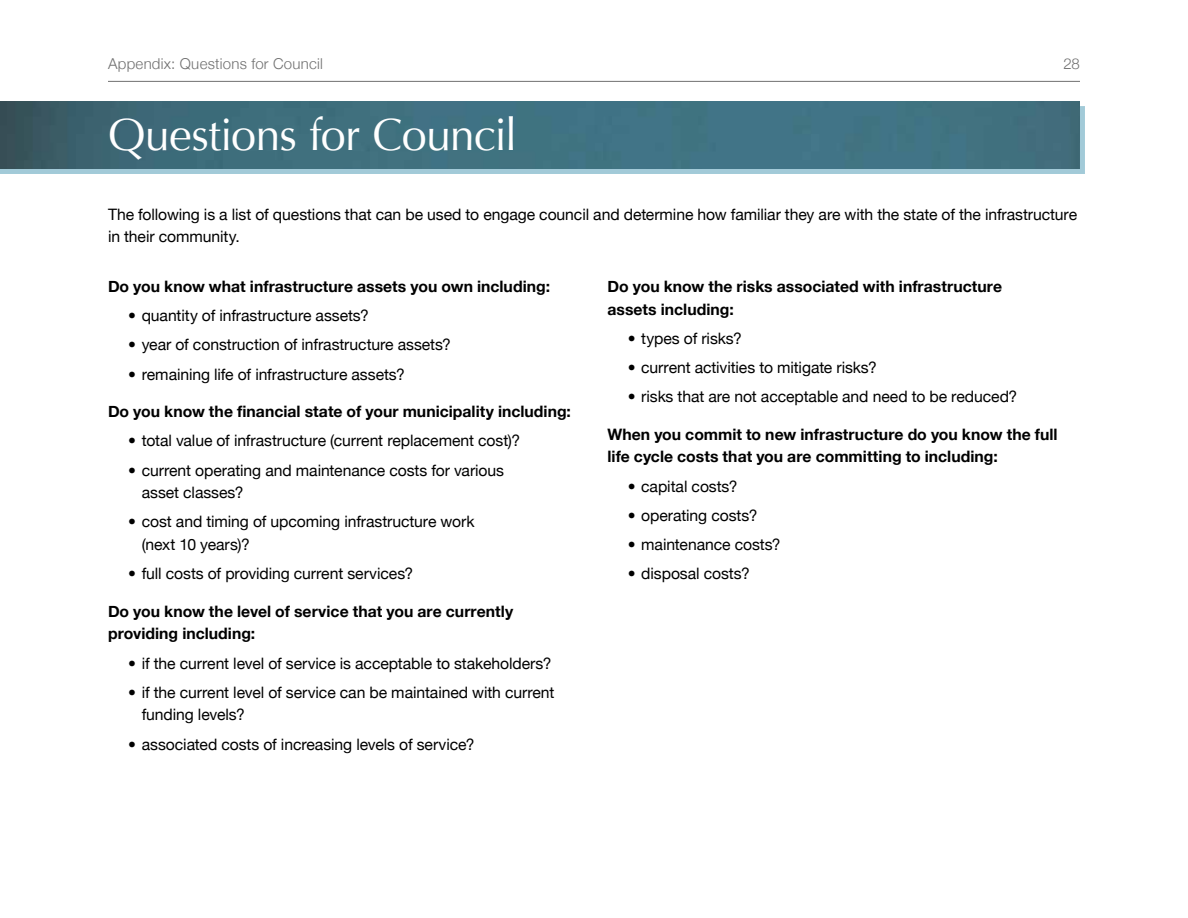
<style>
.page{position:relative;width:1188px;height:918px;background:#fff}
.page>*{position:absolute;margin:0;border:0;box-sizing:border-box;transform-origin:0 0}
.t1{font:45px "Optima";letter-spacing:-.02em;color:#fff}
.t2{font:15.75px/22.5px "Helvetica Neue";letter-spacing:-.005em;color:#000}
.t3{font:700 15.75px/22.5px "Helvetica Neue";color:#000}
.t4{font:300 15px "Helvetica Neue";letter-spacing:.015em;color:#707070}
</style>
<div class="page">
<hr style="left:108px;top:81px;width:972px;height:1px;background:#707070">
<div style="left:0;top:106px;width:1085px;height:68px;background:#a2cad8"></div>
<img style="left:0;top:101px;width:1080px;height:68px">
<p class="t4" style="left:108px;top:54px;width:217px">Appendix: Questions for Council</p>
<p class="t4" style="left:1063px;top:54px;width:18px">28</p>
<h1 class="t1" style="left:108px;top:109px;width:411px">Questions for Council</h1>
<p class="t2" style="left:108px;top:203px;width:971px">The following is a list of questions that can be used to engage council and determine how familiar they are with the state of the infrastructure in their community.</p>
<p class="t3" style="left:108px;top:275px;width:444px">Do you know what infrastructure assets you own including:</p>
<p class="t2" style="left:128px;top:304px;width:242px">• quantity of infrastructure assets?</p>
<p class="t2" style="left:128px;top:333px;width:324px">• year of construction of infrastructure assets?</p>
<p class="t2" style="left:128px;top:363px;width:278px">• remaining life of infrastructure assets?</p>
<p class="t3" style="left:108px;top:400px;width:465px">Do you know the financial state of your municipality including:</p>
<p class="t2" style="left:128px;top:429px;width:394px">• total value of infrastructure (current replacement cost)?</p>
<p class="t2" style="left:142px;top:459px;width:364px;text-indent:-13px">• current operating and maintenance costs for various asset classes?</p>
<p class="t2" style="left:142px;top:510px;width:334px;text-indent:-13px">• cost and timing of upcoming infrastructure work (next 10 years)?</p>
<p class="t2" style="left:128px;top:562px;width:287px">• full costs of providing current services?</p>
<p class="t3" style="left:108px;top:600px;width:407px">Do you know the level of service that you are currently providing including:</p>
<p class="t2" style="left:128px;top:651px;width:425px">• if the current level of service is acceptable to stakeholders?</p>
<p class="t2" style="left:142px;top:681px;width:414px;text-indent:-13px">• if the current level of service can be maintained with current funding levels?</p>
<p class="t2" style="left:128px;top:732px;width:348px">• associated costs of increasing levels of service?</p>
<p class="t3" style="left:608px;top:275px;width:396px">Do you know the risks associated with infrastructure assets including:</p>
<p class="t2" style="left:628px;top:327px;width:116px">• types of risks?</p>
<p class="t2" style="left:628px;top:356px;width:251px">• current activities to mitigate risks?</p>
<p class="t2" style="left:628px;top:385px;width:391px">• risks that are not acceptable and need to be reduced?</p>
<p class="t3" style="left:608px;top:423px;width:452px">When you commit to new infrastructure do you know the full life cycle costs that you are committing to including:</p>
<p class="t2" style="left:628px;top:474px;width:111px">• capital costs?</p>
<p class="t2" style="left:628px;top:504px;width:131px">• operating costs?</p>
<p class="t2" style="left:628px;top:533px;width:154px">• maintenance costs?</p>
<p class="t2" style="left:628px;top:562px;width:124px">• disposal costs?</p>
</div>
